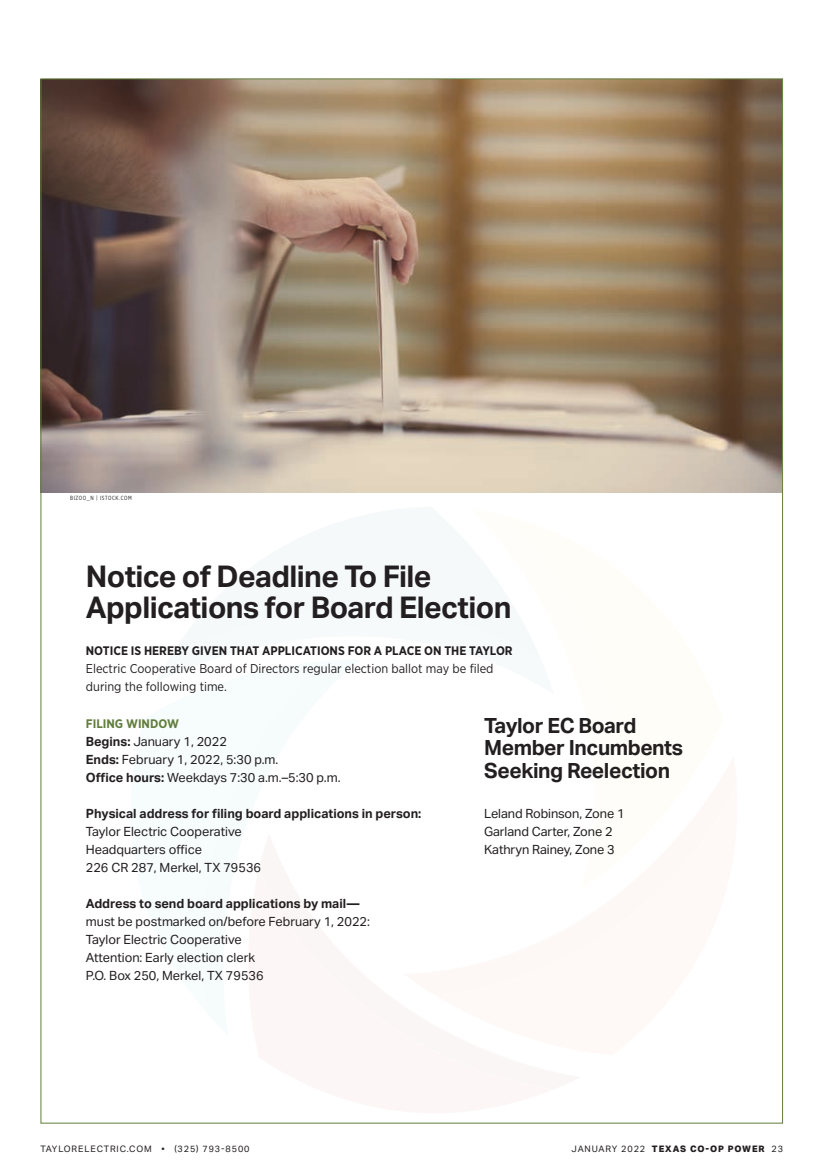
<style>
.page{position:relative;width:837px;height:1175px;background:#fff}
.page>*{position:absolute;margin:0;border:0;box-sizing:border-box;transform-origin:0 0}
.t1{font:700 30px/31.5px "Aktiv Grotesk";letter-spacing:-.02em;color:#231f20}
.t2{font:700 21px/22.5px "Aktiv Grotesk";letter-spacing:-.02em;color:#231f20}
.t3{font:12.75px/18px "Aktiv Grotesk";color:#231f20}
.t4{font:12.75px/18px "Gotham Narrow";color:#231f20}
.t5{font:700 12.75px "Aktiv Grotesk";color:#231f20}
.t6{font:700 12.3px "Gotham Narrow";color:#231f20}
.t7{font:700 12.3px "Gotham Narrow";color:#627d3d}
.t8{font:9px "Aktiv Grotesk";letter-spacing:.1em;color:#231f20}
.t9{font:800 9px "Aktiv Grotesk";letter-spacing:.1em;color:#231f20}
.t10{font:6px "Gotham X Narrow";letter-spacing:.1em;color:#231f20}
.s1{font-weight:700}
.s2{font-weight:400}
</style>
<div class="page">
<img style="left:40px;top:79px;width:741px;height:413px">
<p class="t10" style="left:70px;top:495px;width:63px">BIZOO_N | ISTOCK.COM</p>
<h1 class="t1" style="left:86px;top:561px;width:427px">Notice of Deadline To File<br>Applications for Board Election</h1>
<p class="t6" style="left:86px;top:647px;width:428px">NOTICE IS HEREBY GIVEN THAT APPLICATIONS FOR A PLACE ON THE TAYLOR</p>
<p class="t4" style="left:86px;top:661px;width:409px">Electric Cooperative Board of Directors regular election ballot may be filed during the following time.</p>
<p class="t7" style="left:86px;top:719px;width:95px">FILING WINDOW</p>
<p class="t3" style="left:86px;top:732px;width:256px"><span class="s1">Begins:</span> January 1, 2022<br><span class="s1">Ends:</span> February 1, 2022, 5:30 p.m.<br><span class="s1">Office hours:</span> Weekdays 7:30 a.m.–5:30 p.m.</p>
<p class="t5" style="left:86px;top:805px;width:337px">Physical address for filing board applications in person:</p>
<p class="t3" style="left:86px;top:822px;width:177px">Taylor Electric Cooperative<br>Headquarters office<br>226 CR 287, Merkel, TX 79536</p>
<p class="t5" style="left:86px;top:895px;width:275px">Address to send board applications by mail—</p>
<p class="t3" style="left:86px;top:912px;width:286px">must be postmarked on/before February 1, 2022:<br>Taylor Electric Cooperative<br>Attention: Early election clerk<br>P.O. Box 250, Merkel, TX 79536</p>
<h2 class="t2" style="left:484px;top:714px;width:200px">Taylor EC Board<br>Member Incumbents<br>Seeking Reelection</h2>
<p class="t3" style="left:484px;top:804px;width:142px">Leland Robinson, Zone 1<br>Garland Carter, Zone 2<br>Kathryn Rainey, Zone 3</p>
<p class="t8" style="left:40px;top:1143px;width:211px">TAyLORELECTRiC.COM • (325) 793-8500</p>
<p class="t9" style="left:572px;top:1143px;width:213px"><span class="s2">JAnuARy 2022</span> TEXAS CO-OP POWER <span class="s2">23</span></p>
</div>
